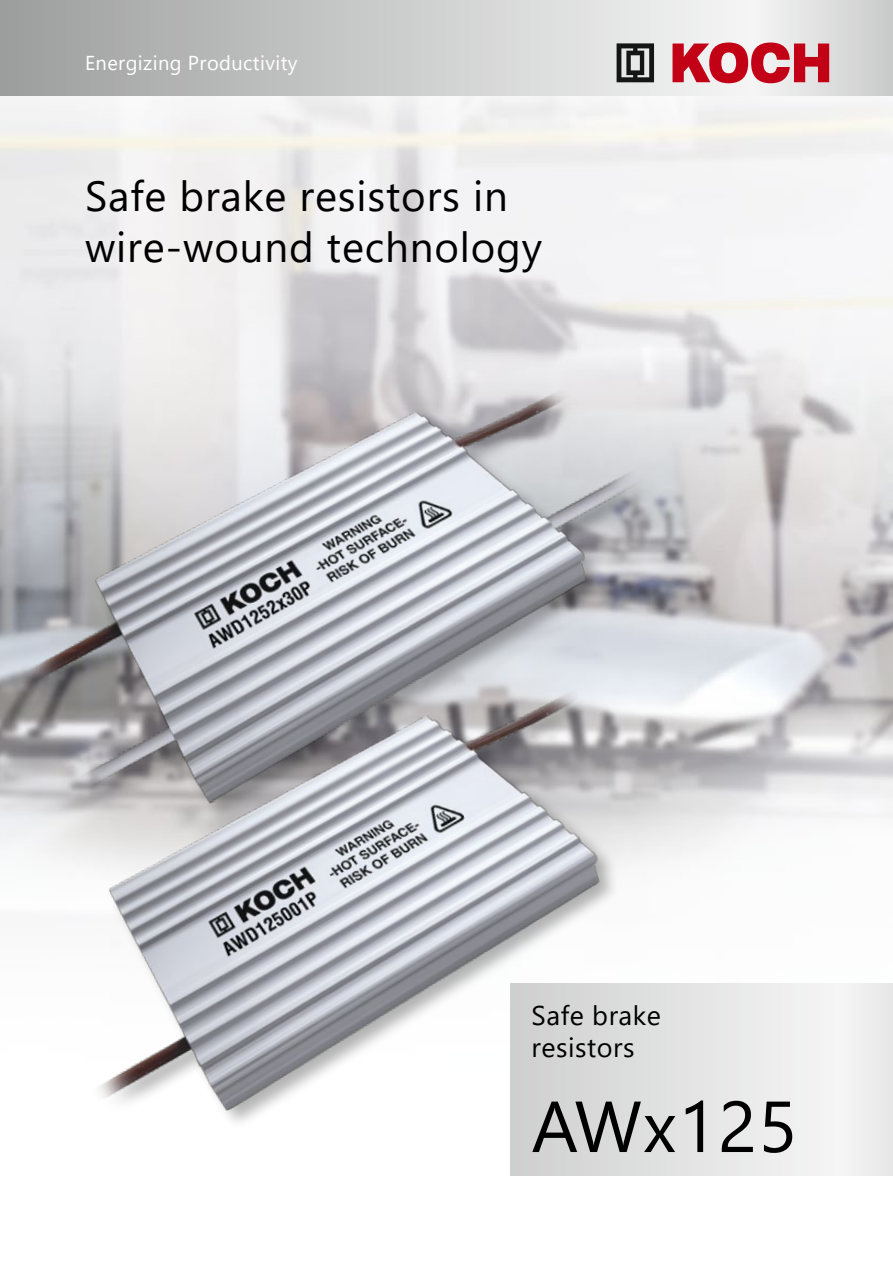
<style>
.page{position:relative;width:893px;height:1263px;background:#fff}
.page>*{position:absolute;margin:0;border:0;box-sizing:border-box;transform-origin:0 0}
.t1{font:72px "Segoe UI";letter-spacing:.02em;color:#000}
.t2{font:42px/50.4px "Segoe UI";letter-spacing:.02em;color:#000}
.t3{font:27px/32.4px "Segoe UI";letter-spacing:.02em;color:#000}
.t4{font:20.1px "Segoe UI";letter-spacing:.02em;color:#fff}
</style>
<div class="page">
<div style="left:0;top:0;width:752px;height:96px;background:linear-gradient(to right,#9d9e9e,#f5f5f5)"></div>
<div style="left:752px;top:0;width:141px;height:96px;background:linear-gradient(to right,#f5f5f5,#cacaca)"></div>
<svg style="left:672px;top:43px;width:157px;height:40px"></svg>
<svg style="left:617px;top:43px;width:37px;height:39px"></svg>
<div style="left:510px;top:984px;width:329px;height:191px;background:linear-gradient(to right,#cfcfcf,#f5f5f5)"></div>
<div style="left:839px;top:984px;width:54px;height:191px;background:#eee"></div>
<img style="left:0;top:350px;width:707px;height:300px">
<img style="left:0;top:650px;width:721px;height:508px">
<p class="t4" style="left:85px;top:44px;width:214px">Energizing Productivity</p>
<p class="t2" style="left:85px;top:167px;width:459px">Safe brake resistors in wire-wound technology</p>
<p class="t3" style="left:531px;top:996px;width:131px">Safe brake resistors</p>
<h1 class="t1" style="left:531px;top:1058px;width:267px">AWx125</h1>
</div>
